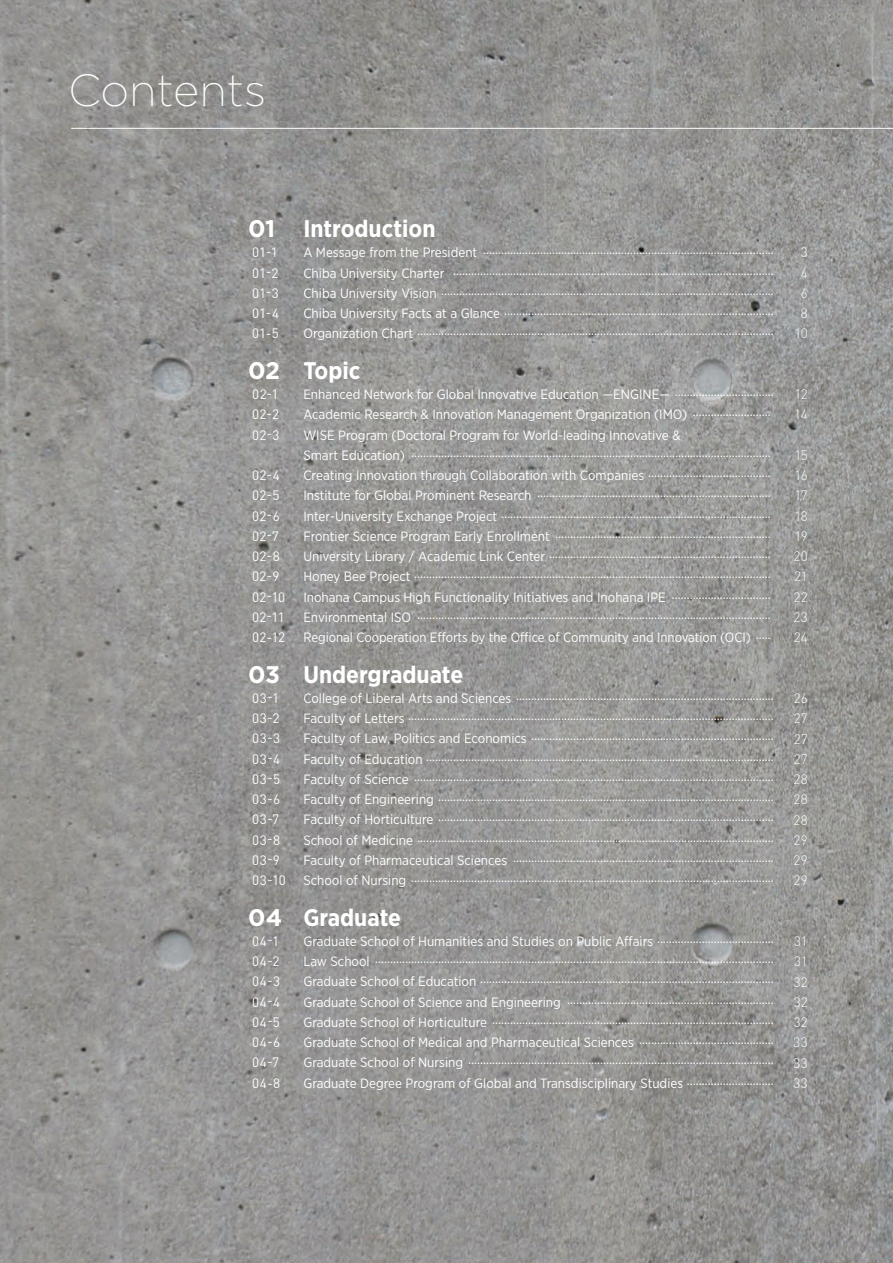
<style>
.page{position:relative;width:893px;height:1263px;background:#fff}
.page>*{position:absolute;margin:0;border:0;box-sizing:border-box;transform-origin:0 0}
.t1{font:200 45px "Gotham";color:#fff}
.t2{font:700 24px "Gotham Narrow";color:#fff}
.t3{font:700 24px "Gotham";letter-spacing:-.015em;color:#fff}
.t4{font:13.5px/20.2px "Gotham Narrow";color:#fff}
.t5{font:13.5px/20.2px "DIN Pro";letter-spacing:.025em;color:#fff;text-align:justify}
.t6{font:300 13.5px/20.2px "DIN Pro";letter-spacing:.02em;color:#fff;text-align:justify}
</style>
<div class="page">
<img style="left:0;top:0;width:893px;height:1263px">
<hr style="left:71px;top:128px;width:822px;height:1px;background:#fff">
<h1 class="t1" style="left:68px;top:62px;width:200px">Contents</h1>
<h2 class="t3" style="left:248px;top:215px;width:29px">01</h2>
<p class="t5" style="left:252px;top:241px;width:28px">01-1<br>01-2<br>01-3<br>01-4<br>01-5</p>
<h2 class="t3" style="left:248px;top:356px;width:34px">02</h2>
<p class="t5" style="left:252px;top:383px;width:29px">02-1<br>02-2<br>02-3</p>
<p class="t5" style="left:252px;top:464px;width:35px;text-align:left">02-4<br>02-5<br>02-6<br>02-7<br>02-8<br>02-9<br>02-10<br>02-11<br>02-12</p>
<h2 class="t3" style="left:248px;top:660px;width:33px">03</h2>
<p class="t5" style="left:252px;top:686px;width:35px;text-align:left">03-1<br>03-2<br>03-3<br>03-4<br>03-5<br>03-6<br>03-7<br>03-8<br>03-9<br>03-10</p>
<h2 class="t3" style="left:248px;top:903px;width:36px">04</h2>
<p class="t5" style="left:252px;top:929px;width:29px">04-1<br>04-2<br>04-3<br>04-4<br>04-5<br>04-6<br>04-7<br>04-8</p>
<h2 class="t2" style="left:303px;top:213px;width:134px">Introduction</h2>
<p class="t4" style="left:303px;top:239px;width:472px;text-align:justify">A Message from the President .................................................................................................<br>Chiba University Charter ...........................................................................................................<br>Chiba University Vision ...............................................................................................................<br>Chiba University Facts at a Glance ..........................................................................................<br>Organization Chart .......................................................................................................................</p>
<h2 class="t2" style="left:303px;top:355px;width:59px">Topic</h2>
<p class="t4" style="left:303px;top:384px;width:472px">Enhanced Network for Global Innovative Education —ENGINE— .................................<br>Academic Research &amp; Innovation Management Organization (IMO) ..........................<br>WISE Program (Doctoral Program for World-leading Innovative &amp;</p>
<p class="t4" style="left:303px;top:440px;width:469px;line-height:23.2px">Smart Education) ........................................................................................................................<br>Creating Innovation through Collaboration with Companies .........................................</p>
<p class="t4" style="left:303px;top:482px;width:469px;text-align:justify">Institute for Global Prominent Research ..............................................................................<br>Inter-University Exchange Project ..........................................................................................<br>Frontier Science Program Early Enrollment ........................................................................<br>University Library / Academic Link Center ..........................................................................<br>Honey Bee Project .......................................................................................................................</p>
<p class="t4" style="left:303px;top:588px;width:469px;line-height:17.2px">Inohana Campus High Functionality Initiatives and Inohana IPE .................................<br>Environmental ISO ......................................................................................................................</p>
<p class="t4" style="left:303px;top:627px;width:469px">Regional Cooperation Efforts by the Office of Community and Innovation (OCI) .....</p>
<h2 class="t2" style="left:303px;top:659px;width:161px">Undergraduate</h2>
<p class="t4" style="left:303px;top:685px;width:472px;text-align:justify">College of Liberal Arts and Sciences ......................................................................................<br>Faculty of Letters ..........................................................................................................................<br>Faculty of Law, Politics and Economics .................................................................................<br>Faculty of Education ....................................................................................................................<br>Faculty of Science ........................................................................................................................<br>Faculty of Engineering ................................................................................................................<br>Faculty of Horticulture ................................................................................................................<br>School of Medicine .......................................................................................................................<br>Faculty of Pharmaceutical Sciences .......................................................................................<br>School of Nursing .........................................................................................................................</p>
<h2 class="t2" style="left:303px;top:902px;width:99px">Graduate</h2>
<p class="t4" style="left:303px;top:932px;width:472px;line-height:17.2px">Graduate School of Humanities and Studies on Public Affairs .......................................<br>Law School .....................................................................................................................................</p>
<p class="t4" style="left:303px;top:968px;width:472px;text-align:justify">Graduate School of Education ..................................................................................................<br>Graduate School of Science and Engineering .....................................................................<br>Graduate School of Horticulture ..............................................................................................</p>
<p class="t4" style="left:303px;top:1033px;width:472px;line-height:17.2px">Graduate School of Medical and Pharmaceutical Sciences .............................................<br>Graduate School of Nursing ......................................................................................................</p>
<p class="t4" style="left:303px;top:1072px;width:472px">Graduate Degree Program of Global and Transdisciplinary Studies .............................</p>
<p class="t6" style="left:794px;top:242px;width:15px;text-align:center">3<br>4<br>6<br>8<br>10</p>
<p class="t6" style="left:794px;top:384px;width:15px">12<br>14</p>
<p class="t6" style="left:793px;top:444px;width:16px">15<br>16<br>17<br>18<br>19<br>20<br>21<br>22<br>23<br>24</p>
<p class="t6" style="left:794px;top:687px;width:16px">26<br>27<br>27<br>27<br>28<br>28<br>28<br>29<br>29<br>29</p>
<p class="t6" style="left:793px;top:930px;width:16px">31<br>31<br>32<br>32<br>32<br>33<br>33<br>33</p>
</div>
